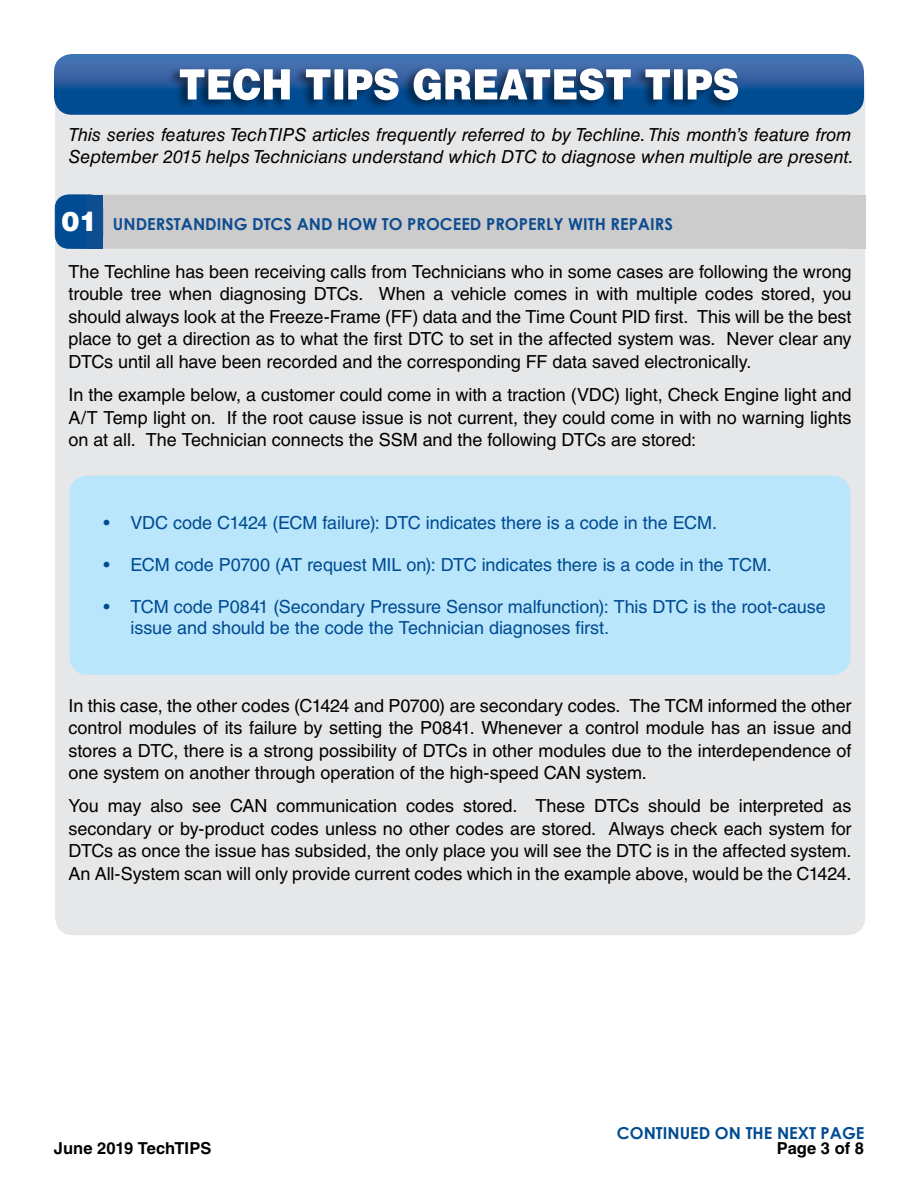
<style>
.page{position:relative;width:918px;height:1188px;background:#fff}
.page>*{position:absolute;margin:0;border:0;box-sizing:border-box;transform-origin:0 0}
.t1{font:18px/22.5px "Helvetica LT Std";letter-spacing:-.005em;color:#000;text-align:justify}
.t2{font:18px/21.6px "Helvetica LT Std";letter-spacing:-.005em;color:#004b92}
.t3{font:italic 18px/21.6px "Helvetica LT Std";color:#000}
.t4{font:700 16.5px "Century Gothic";color:#0f4d91}
.t5{font:700 16.5px "Helvetica LT Std";color:#000}
.t6{font:700 16.5px "Century Gothic";color:#004b92}
.s1{font-family:"Helvetica LT Std";font-weight:900;font-size:27px;color:#fff}
</style>
<div class="page">
<div style="left:55px;top:64px;width:810px;height:871px;background:#e6e7e8;border-radius:18px"></div>
<div style="left:55px;top:195px;width:811px;height:54px;background:#ccc;border-radius:14px"></div>
<div style="left:847px;top:195px;width:19px;height:54px;background:#ccc"></div>
<div style="left:55px;top:195px;width:48px;height:53px;background:#004b92;border-radius:14px"></div>
<div style="left:55px;top:195px;width:48px;height:54px;border:1px solid #004b92;border-radius:14px"></div>
<div style="left:86px;top:195px;width:17px;height:54px;background:#0f4d91"></div>
<div style="left:70px;top:476px;width:780px;height:199px;background:#b9e6fa;border-radius:18px"></div>
<svg style="left:54px;top:54px;width:810px;height:61px;background:#2963a4"></svg>
<div style="left:167px;top:65px;width:573px;height:46px;background:#000;opacity:.5"></div>
<svg style="left:180px;top:69px;width:558px;height:31px;background:#94a9c1"></svg>
<p class="t3" style="left:69px;top:124px;width:787px">This series features TechTIPS articles frequently referred to by Techline. This month’s feature from<br>September 2015 helps Technicians understand which DTC to diagnose when multiple are present.</p>
<p class="t4" style="left:61px;top:211px;width:613px"><span class="s1">01</span> UNDERSTANDING DTCS AND HOW TO PROCEED PROPERLY WITH REPAIRS</p>
<p class="t1" style="left:69px;top:260px;width:785px">The Techline has been receiving calls from Technicians who in some cases are following the wrong trouble tree when diagnosing DTCs. When a vehicle comes in with multiple codes stored, you should always look at the Freeze-Frame (FF) data and the Time Count PID first. This will be the best place to get a direction as to what the first DTC to set in the affected system was. Never clear any DTCs until all have been recorded and the corresponding FF data saved electronically.</p>
<p class="t1" style="left:69px;top:384px;width:785px">In the example below, a customer could come in with a traction (VDC) light, Check Engine light and A/T Temp light on. If the root cause issue is not current, they could come in with no warning lights on at all. The Technician connects the SSM and the following DTCs are stored:</p>
<p class="t2" style="left:103px;top:512px;width:615px">• VDC code C1424 (ECM failure): DTC indicates there is a code in the ECM.</p>
<p class="t2" style="left:103px;top:554px;width:670px">• ECM code P0700 (AT request MIL on): DTC indicates there is a code in the TCM.</p>
<p class="t2" style="left:130px;top:596px;width:697px;text-indent:-27px">• TCM code P0841 (Secondary Pressure Sensor malfunction): This DTC is the root-cause issue and should be the code the Technician diagnoses first.</p>
<p class="t1" style="left:69px;top:694px;width:784px">In this case, the other codes (C1424 and P0700) are secondary codes. The TCM informed the other control modules of its failure by setting the P0841. Whenever a control module has an issue and stores a DTC, there is a strong possibility of DTCs in other modules due to the interdependence of one system on another through operation of the high-speed CAN system.</p>
<p class="t1" style="left:69px;top:795px;width:785px">You may also see CAN communication codes stored. These DTCs should be interpreted as secondary or by-product codes unless no other codes are stored. Always check each system for DTCs as once the issue has subsided, the only place you will see the DTC is in the affected system.<br>An All-System scan will only provide current codes which in the example above, would be the C1424.</p>
<p class="t6" style="left:617px;top:1120px;width:249px">CONTINUED ON THE NEXT PAGE</p>
<p class="t5" style="left:54px;top:1139px;width:159px">June 2019 TechTIPS</p>
<p class="t5" style="left:777px;top:1139px;width:89px">Page 3 of 8</p>
</div>
